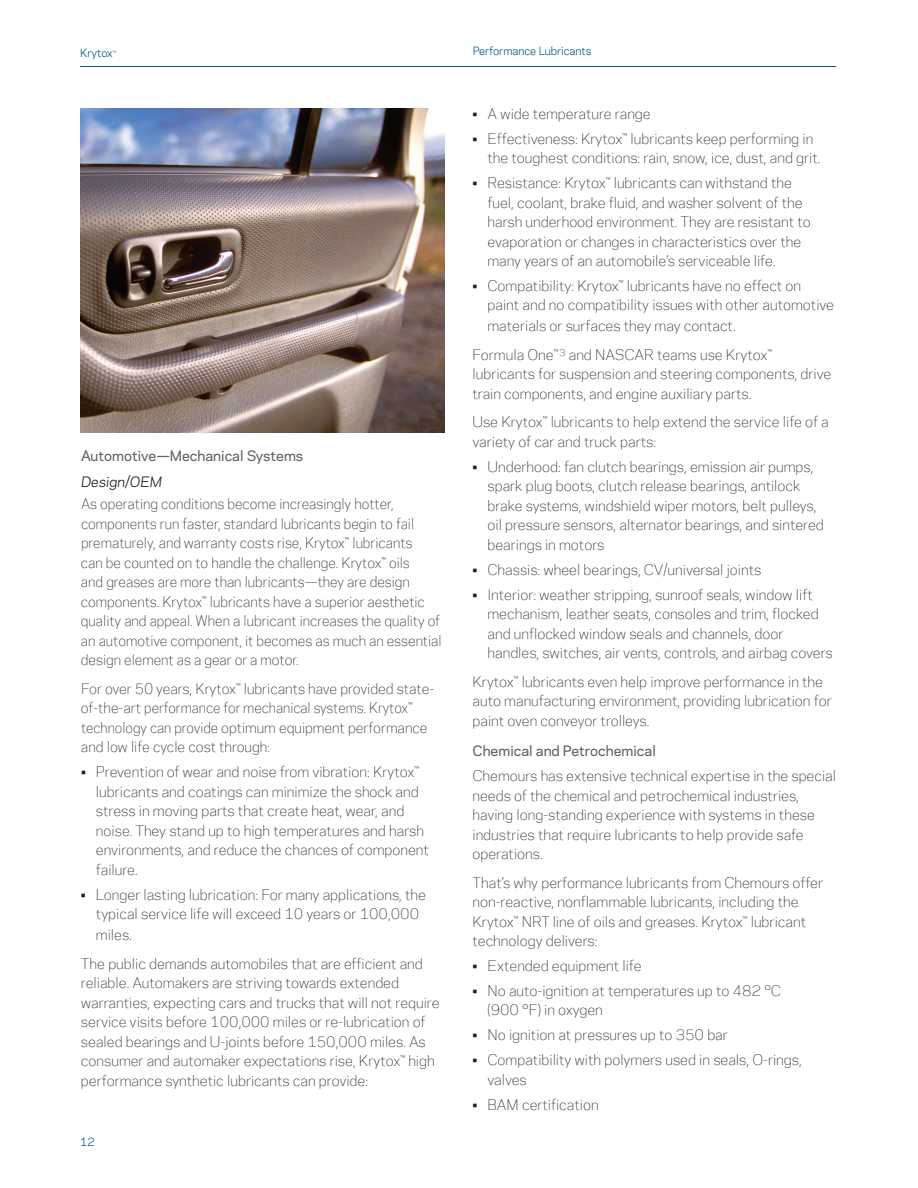
<style>
.page{position:relative;width:918px;height:1188px;background:#fff}
.page>*{position:absolute;margin:0;border:0;box-sizing:border-box;transform-origin:0 0}
.t1{font:300 13.5px/19.5px "Chemours Sans";color:#231f20}
.t2{font:300 13.5px/19.5px "Chemours Sans";color:#231f20;scale:.96 1}
.t3{font:500 13.5px "Chemours Sans";color:#636366}
.t4{font:italic 13.5px "Chemours Sans";color:#231f20}
.t5{font:10.5px "Chemours Sans";color:#005982}
.s1{font-size:6.9px}
</style>
<div class="page">
<hr style="left:80px;top:66px;width:756px;height:1px;background:#005982">
<img style="left:80px;top:108px;width:364px;height:324px">
<p class="t5" style="left:80px;top:45px;width:38px">Krytox<span class="s1">™</span></p>
<p class="t5" style="left:473px;top:44px;width:120px">Performance Lubricants</p>
<p class="t3" style="left:81px;top:446px;width:224px">Automotive—Mechanical Systems</p>
<p class="t4" style="left:81px;top:471px;width:83px">Design/OEM</p>
<p class="t2" style="left:81px;top:494px;width:377px">As operating conditions become increasingly hotter, components run faster, standard lubricants begin to fail prematurely, and warranty costs rise, Krytox<sup>™</sup> lubricants<br>can be counted on to handle the challenge. Krytox<sup>™</sup> oils<br>and greases are more than lubricants—they are design components. Krytox<sup>™</sup> lubricants have a superior aesthetic quality and appeal. When a lubricant increases the quality of an automotive component, it becomes as much an essential design element as a gear or a motor.</p>
<p class="t1" style="left:81px;top:678px;width:355px">For over 50 years, Krytox<sup>™</sup> lubricants have provided state&shy;of-the-art performance for mechanical systems. Krytox<sup>™ </sup>technology can provide optimum equipment performance and low life cycle cost through:</p>
<p class="t1" style="left:96px;top:762px;width:334px;text-indent:-15px">• Prevention of wear and noise from vibration: Krytox<sup>™ </sup>lubricants and coatings can minimize the shock and stress in moving parts that create heat, wear, and noise. They stand up to high temperatures and harsh environments, and reduce the chances of component failure.</p>
<p class="t1" style="left:81px;top:884px;width:347px;text-align:center">• Longer lasting lubrication: For many applications, the typical service life will exceed 10 years or 100,000</p>
<p class="t1" style="left:81px;top:920px;width:343px;line-height:28.5px;text-indent:15px">miles.<br>The public demands automobiles that are efficient and</p>
<p class="t1" style="left:81px;top:972px;width:360px">reliable. Automakers are striving towards extended warranties, expecting cars and trucks that will not require service visits before 100,000 miles or re-lubrication of sealed bearings and U-joints before 150,000 miles. As consumer and automaker expectations rise, Krytox<sup>™</sup> high performance synthetic lubricants can provide:</p>
<p class="t5" style="left:80px;top:1135px;width:16px">12</p>
<p class="t1" style="left:472px;top:103px;width:180px">• A wide temperature range</p>
<p class="t1" style="left:487px;top:128px;width:333px;text-indent:-15px">• Effectiveness: Krytox<sup>™</sup> lubricants keep performing in the toughest conditions: rain, snow, ice, dust, and grit.</p>
<p class="t1" style="left:487px;top:172px;width:325px;text-indent:-15px">• Resistance: Krytox<sup>™</sup> lubricants can withstand the fuel, coolant, brake fluid, and washer solvent of the harsh underhood environment. They are resistant to evaporation or changes in characteristics over the many years of an automobile’s serviceable life.</p>
<p class="t1" style="left:487px;top:275px;width:348px;text-indent:-15px">• Compatibility: Krytox<sup>™</sup> lubricants have no effect on paint and no compatibility issues with other automotive</p>
<p class="t1" style="left:472px;top:311px;width:301px;line-height:28.5px;text-indent:15px">materials or surfaces they may contact.<br>Formula One<sup>™3</sup> and NASCAR teams use Krytox<sup>™</sup></p>
<p class="t1" style="left:473px;top:364px;width:360px">lubricants for suspension and steering components, drive train components, and engine auxiliary parts.</p>
<p class="t1" style="left:472px;top:412px;width:358px">Use Krytox<sup>™</sup> lubricants to help extend the service life of a variety of car and truck parts:</p>
<p class="t1" style="left:487px;top:456px;width:338px;text-indent:-15px">• Underhood: fan clutch bearings, emission air pumps, spark plug boots, clutch release bearings, antilock brake systems, windshield wiper motors, belt pulleys, oil pressure sensors, alternator bearings, and sintered bearings in motors</p>
<p class="t1" style="left:472px;top:559px;width:290px">• Chassis: wheel bearings, CV/universal joints</p>
<p class="t1" style="left:487px;top:584px;width:347px;text-indent:-15px">• Interior: weather stripping, sunroof seals, window lift mechanism, leather seats, consoles and trim, flocked and unflocked window seals and channels, door handles, switches, air vents, controls, and airbag covers</p>
<p class="t1" style="left:472px;top:671px;width:361px">Krytox<sup>™</sup> lubricants even help improve performance in the auto manufacturing environment, providing lubrication for paint oven conveyor trolleys.</p>
<p class="t3" style="left:472px;top:740px;width:185px">Chemical and Petrochemical</p>
<p class="t1" style="left:472px;top:766px;width:365px">Chemours has extensive technical expertise in the special needs of the chemical and petrochemical industries, having long-standing experience with systems in these industries that require lubricants to help provide safe operations.</p>
<p class="t1" style="left:472px;top:872px;width:352px">That’s why performance lubricants from Chemours offer non-reactive, nonflammable lubricants, including the Krytox<sup>™</sup> NRT line of oils and greases. Krytox<sup>™</sup> lubricant technology delivers:</p>
<p class="t1" style="left:472px;top:955px;width:171px">• Extended equipment life</p>
<p class="t1" style="left:487px;top:980px;width:295px;text-indent:-15px">• No auto-ignition at temperatures up to 482 °C (900 °F) in oxygen</p>
<p class="t1" style="left:472px;top:1025px;width:257px">• No ignition at pressures up to 350 bar</p>
<p class="t1" style="left:487px;top:1050px;width:316px;text-indent:-15px">• Compatibility with polymers used in seals, O-rings, valves</p>
<p class="t1" style="left:472px;top:1094px;width:128px">• BAM certification</p>
</div>
